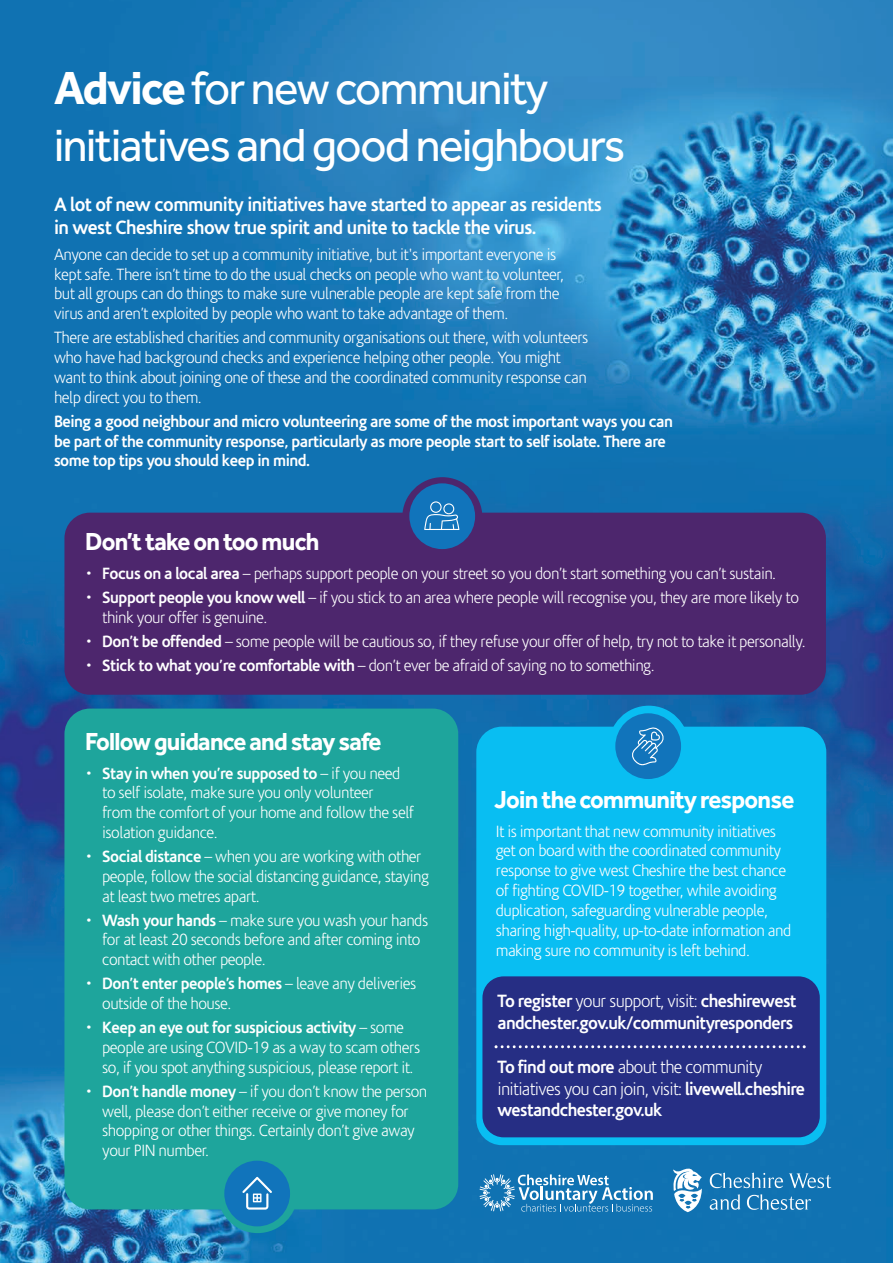
<style>
.page{position:relative;width:893px;height:1263px;background:#fff}
.page>*{position:absolute;margin:0;border:0;box-sizing:border-box;transform-origin:0 0}
.t1{font:48px/57.6px "Effra";letter-spacing:-.03em;color:#fff;scale:.95 1}
.t2{font:700 25.5px "Effra";letter-spacing:-.03em;color:#fff;scale:.95 1}
.t3{font:700 19.5px/23.4px "Corisande";letter-spacing:-.03em;color:#fff;scale:.95 1}
.t4{font:700 18px/21.6px "Corisande";letter-spacing:-.035em;color:#fff;scale:.95 1}
.t5{font:300 16.5px/19.8px "Corisande";letter-spacing:-.03em;color:#fff;scale:.95 1}
.t6{font:700 16.5px/19.8px "Corisande";letter-spacing:-.03em;color:#fff;scale:.95 1}
.s1{font-weight:700}
.s2{font-weight:300}
</style>
<div class="page">
<img style="left:0;top:0;width:893px;height:1263px">
<div style="left:64px;top:708px;width:394px;height:501px;background:#1ea59c;border-radius:26px"></div>
<div style="left:64px;top:513px;width:762px;height:182px;background:#4d266d;border-radius:26px"></div>
<div style="left:476px;top:727px;width:350px;height:418px;background:#09bef2;border-radius:26px"></div>
<div style="left:482px;top:976px;width:338px;height:161px;background:#262e84;border-radius:21px"></div>
<div style="left:609px;top:706px;width:80px;height:80px;background:#09bef2;border-radius:50%"></div>
<div style="left:218px;top:1153px;width:80px;height:80px;background:#1ea59c;border-radius:50%"></div>
<div style="left:224px;top:1161px;width:66px;height:65px;background:#1174bb;border-radius:50%"></div>
<svg style="left:242px;top:1177px;width:30px;height:32px"></svg>
<div style="left:615px;top:713px;width:66px;height:66px;background:#1174bb;border-radius:50%"></div>
<svg style="left:632px;top:727px;width:32px;height:38px"></svg>
<div style="left:402px;top:477px;width:80px;height:80px;background:#4d266d;border-radius:50%"></div>
<div style="left:409px;top:483px;width:66px;height:66px;background:#1174bb;border-radius:50%"></div>
<svg style="left:424px;top:501px;width:35px;height:29px"></svg>
<svg style="left:480px;top:1174px;width:173px;height:37px;background:#4692c3"></svg>
<svg style="left:710px;top:1173px;width:73px;height:15px"></svg>
<svg style="left:789px;top:1173px;width:42px;height:15px"></svg>
<svg style="left:710px;top:1194px;width:30px;height:16px"></svg>
<svg style="left:747px;top:1194px;width:64px;height:16px"></svg>
<svg style="left:671px;top:1168px;width:31px;height:44px"></svg>
<svg style="left:495px;top:1045px;width:311px;height:3px"></svg>
<h1 class="t1" style="left:54px;top:58px;width:603px"><span class="s1">Advice</span>for new community initiatives and good neighbours</h1>
<p class="t3" style="left:54px;top:193px;width:578px">A lot of new community initiatives have started to appear as residents in west Cheshire show true spirit and unite to tackle the virus.</p>
<p class="t5" style="left:54px;top:245px;width:539px">Anyone can decide to set up a community initiative, but it's important everyone is kept safe. There isn’t time to do the usual checks on people who want to volunteer, but all groups can do things to make sure vulnerable people are kept safe from the virus and aren’t exploited by people who want to take advantage of them.</p>
<p class="t5" style="left:54px;top:328px;width:564px">There are established charities and community organisations out there, with volunteers who have had background checks and experience helping other people. You might want to think about joining one of these and the coordinated community response can help direct you to them.</p>
<p class="t6" style="left:54px;top:411px;width:653px">Being a good neighbour and micro volunteering are some of the most important ways you can be part of the community response, particularly as more people start to self isolate. There are some top tips you should keep in mind.</p>
<h2 class="t2" style="left:85px;top:526px;width:248px">Don’t take on too much</h2>
<p class="t5" style="left:85px;top:564px;width:729px">• <span class="s1">Focus on a local area</span> – perhaps support people on your street so you don’t start something you can’t sustain.</p>
<p class="t5" style="left:102px;top:588px;width:735px;text-indent:-17px">• <span class="s1">Support people you know well</span> – if you stick to an area where people will recognise you, they are more likely to think your offer is genuine.</p>
<p class="t5" style="left:85px;top:632px;width:760px">• <span class="s1">Don’t be offended</span> – some people will be cautious so, if they refuse your offer of help, try not to take it personally.</p>
<p class="t5" style="left:85px;top:656px;width:601px">• <span class="s1">Stick to what you’re comfortable with</span> – don’t ever be afraid of saying no to something.</p>
<h2 class="t2" style="left:85px;top:726px;width:313px">Follow guidance and stay safe</h2>
<p class="t5" style="left:102px;top:763px;width:330px;text-indent:-17px">• <span class="s1">Stay in when you’re supposed to</span> – if you need to self isolate, make sure you only volunteer<br>from the comfort of your home and follow the self isolation guidance.</p>
<p class="t5" style="left:102px;top:847px;width:345px;text-indent:-17px">• <span class="s1">Social distance</span> – when you are working with other people, follow the social distancing guidance, staying at least two metres apart.</p>
<p class="t5" style="left:102px;top:911px;width:345px;text-indent:-17px">• <span class="s1">Wash your hands</span> – make sure you wash your hands for at least 20 seconds before and after coming into contact with other people.</p>
<p class="t5" style="left:102px;top:974px;width:332px;text-indent:-17px">• <span class="s1">Don’t enter people’s homes</span> – leave any deliveries outside of the house.</p>
<p class="t5" style="left:102px;top:1018px;width:336px;text-indent:-17px">• <span class="s1">Keep an eye out for suspicious activity</span> – some people are using COVID-19 as a way to scam others so, if you spot anything suspicious, please report it.</p>
<p class="t5" style="left:102px;top:1082px;width:344px;text-indent:-17px">• <span class="s1">Don’t handle money</span> – if you don’t know the person well, please don’t either receive or give money for shopping or other things. Certainly don’t give away your PIN number.</p>
<h2 class="t2" style="left:494px;top:785px;width:317px">Join the community response</h2>
<p class="t5" style="left:496px;top:822px;width:313px">It is important that new community initiatives get on board with the coordinated community response to give west Cheshire the best chance of fighting COVID-19 together, while avoiding duplication, safeguarding vulnerable people, sharing high-quality, up-to-date information and making sure no community is left behind.</p>
<p class="t4" style="left:497px;top:990px;width:316px">To register <span class="s2">your support, visit:</span> cheshirewest andchester.gov.uk/communityresponders</p>
<p class="t4" style="left:497px;top:1056px;width:325px">To find out more <span class="s2">about the community initiatives you can join, visit:</span> livewell.cheshire westandchester.gov.uk</p>
</div>
